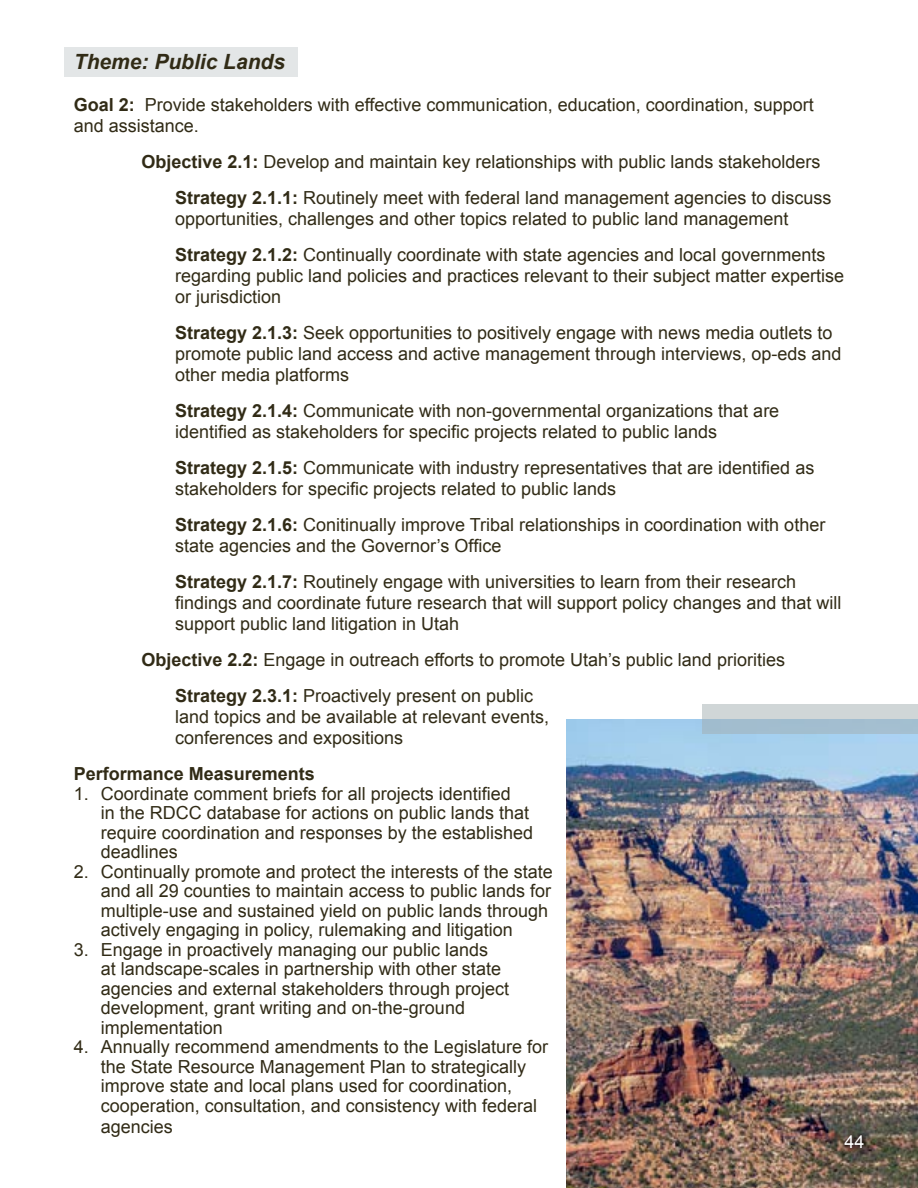
<style>
.page{position:relative;width:918px;height:1188px;background:#fff}
.page>*{position:absolute;margin:0;border:0;box-sizing:border-box;transform-origin:0 0}
.t1{font:italic 700 21px "Arial";color:#312b16}
.t2{font:18px/21px "Arial";color:#312b16}
.t3{font:700 18px "Arial";color:#312b16}
.t4{font:18px "Arial";color:#fff}
.s1{font-weight:700}
</style>
<div class="page">
<img style="left:566px;top:719px;width:352px;height:469px">
<div style="left:64px;top:47px;width:234px;height:29px;background:#e3e6e7"></div>
<svg style="left:702px;top:705px;width:216px;height:29px;background:#b8c9d2"></svg>
<div style="left:839px;top:1129px;width:32px;height:26px;background:#000;opacity:.74"></div>
<p class="t1" style="left:74px;top:48px;width:213px">Theme: Public Lands</p>
<p class="t2" style="left:74px;top:95px;width:741px"><span class="s1">Goal 2:</span> Provide stakeholders with effective communication, education, coordination, support and assistance.</p>
<p class="t2" style="left:175px;top:144px;width:658px;line-height:36px;text-indent:-34px"><span class="s1">Objective 2.1:</span> Develop and maintain key relationships with public lands stakeholders<br><span class="s1">Strategy 2.1.1:</span> Routinely meet with federal land management agencies to discuss</p>
<p class="t2" style="left:175px;top:201px;width:652px;line-height:36px">opportunities, challenges and other topics related to public land management<br><span class="s1">Strategy 2.1.2:</span> Continually coordinate with state agencies and local governments</p>
<p class="t2" style="left:175px;top:266px;width:671px">regarding public land policies and practices relevant to their subject matter expertise or jurisdiction</p>
<p class="t2" style="left:175px;top:323px;width:668px"><span class="s1">Strategy 2.1.3:</span> Seek opportunities to positively engage with news media outlets to promote public land access and active management through interviews, op-eds and other media platforms</p>
<p class="t2" style="left:175px;top:401px;width:606px"><span class="s1">Strategy 2.1.4:</span> Communicate with non-governmental organizations that are identified as stakeholders for specific projects related to public lands</p>
<p class="t2" style="left:175px;top:458px;width:641px"><span class="s1">Strategy 2.1.5:</span> Communicate with industry representatives that are identified as stakeholders for specific projects related to public lands</p>
<p class="t2" style="left:175px;top:515px;width:652px"><span class="s1">Strategy 2.1.6:</span> Conitinually improve Tribal relationships in coordination with other state agencies and the Governor’s Office</p>
<p class="t2" style="left:175px;top:572px;width:668px"><span class="s1">Strategy 2.1.7:</span> Routinely engage with universities to learn from their research findings and coordinate future research that will support policy changes and that will support public land litigation in Utah</p>
<p class="t2" style="left:175px;top:642px;width:611px;line-height:36px;text-indent:-34px"><span class="s1">Objective 2.2:</span> Engage in outreach efforts to promote Utah’s public land priorities<br><span class="s1">Strategy 2.3.1:</span> Proactively present on public</p>
<p class="t2" style="left:175px;top:707px;width:376px">land topics and be available at relevant events, conferences and expositions</p>
<p class="t3" style="left:74px;top:762px;width:243px">Performance Measurements</p>
<p class="t2" style="left:101px;top:784px;width:434px;line-height:19.5px;text-indent:-27px">1. Coordinate comment briefs for all projects identified<br>in the RDCC database for actions on public lands that require coordination and responses by the established deadlines</p>
<p class="t2" style="left:101px;top:862px;width:453px;line-height:19.5px;text-indent:-27px">2. Continually promote and protect the interests of the state and all 29 counties to maintain access to public lands for multiple-use and sustained yield on public lands through actively engaging in policy, rulemaking and litigation</p>
<p class="t2" style="left:101px;top:940px;width:410px;line-height:19.5px;text-indent:-27px">3. Engage in proactively managing our public lands<br>at landscape-scales in partnership with other state agencies and external stakeholders through project development, grant writing and on-the-ground implementation</p>
<p class="t2" style="left:101px;top:1037px;width:449px;line-height:19.8px;text-indent:-27px">4. Annually recommend amendments to the Legislature for the State Resource Management Plan to strategically improve state and local plans used for coordination, cooperation, consultation, and consistency with federal agencies</p>
<p class="t4" style="left:844px;top:1130px;width:22px">44</p>
</div>
